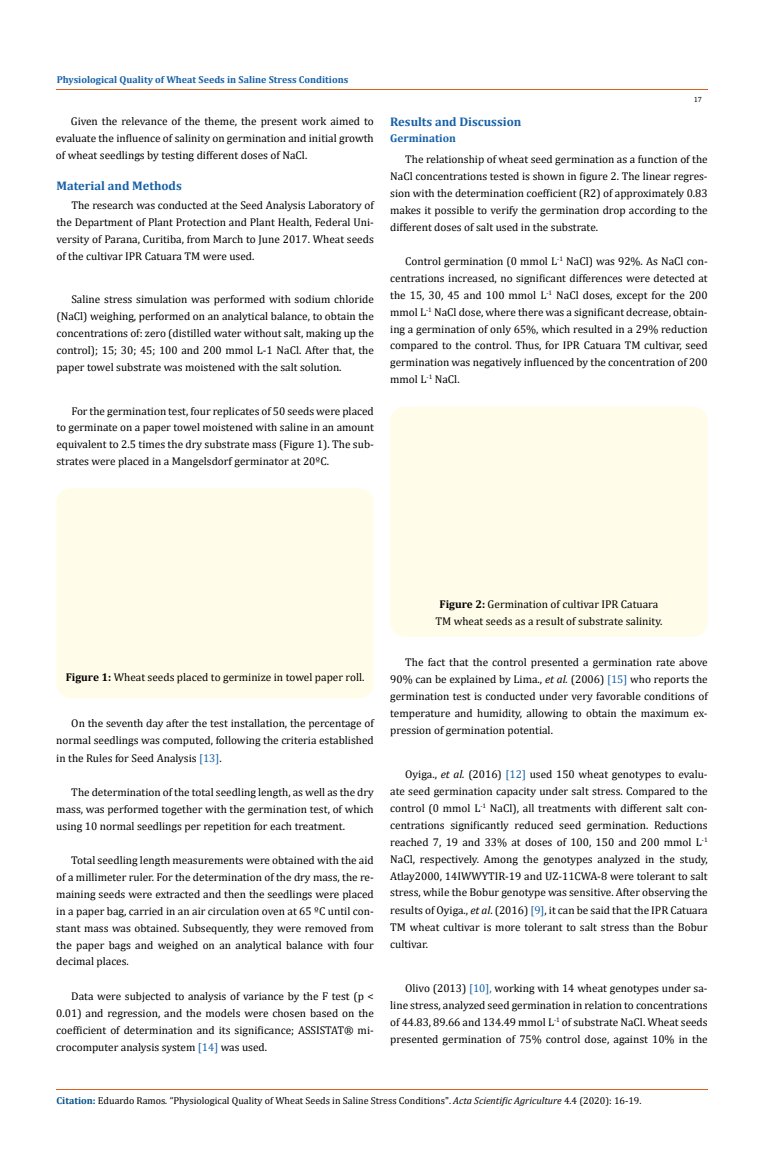
<style>
.page{position:relative;width:764px;height:1170px;background:#fff}
.page>*{position:absolute;margin:0;border:0;box-sizing:border-box;transform-origin:0 0}
.t1{font:700 12.5px "Cambria";color:#1560a6}
.t2{font:11.25px/16.9px "Cambria";color:#000;text-align:justify}
.t3{font:700 11.25px "Cambria";color:#1560a6}
.t4{font:10px "Cambria";color:#000}
.t5{font:700 10px "Cambria";color:#1560a6}
.t6{font:7.5px "Cambria";color:#000}
.s1{font-weight:700}
.s2{color:#1560a6}
.s3{font-style:italic}
.s4{font-weight:700;color:#035089}
</style>
<div class="page">
<div style="left:56px;top:488px;width:318px;height:210px;background:#fffde9;border-radius:15px"></div>
<div style="left:390px;top:407px;width:318px;height:230px;background:#fffde9;border-radius:15px"></div>
<hr style="left:56px;top:90px;width:652px;height:1px;background:#e05d1a">
<hr style="left:56px;top:1090px;width:652px;height:1px;background:#e05d1a">
<p class="t5" style="left:57px;top:72px;width:293px">Physiological Quality of Wheat Seeds in Saline Stress Conditions</p>
<p class="t2" style="left:56px;top:113px;width:319px;text-indent:15px">Given the relevance of the theme, the present work aimed to evaluate the influence of salinity on germination and initial growth of wheat seedlings by testing different doses of NaCl.</p>
<p class="t2" style="left:56px;top:197px;width:319px;text-indent:15px">The research was conducted at the Seed Analysis Laboratory of the Department of Plant Protection and Plant Health, Federal Uni&shy;versity of Parana, Curitiba, from March to June 2017. Wheat seeds of the cultivar IPR Catuara TM were used.</p>
<p class="t2" style="left:56px;top:291px;width:319px;text-indent:15px">Saline stress simulation was performed with sodium chloride (NaCl) weighing, performed on an analytical balance, to obtain the concentrations of: zero (distilled water without salt, making up the control); 15; 30; 45; 100 and 200 mmol L-1 NaCl. After that, the paper towel substrate was moistened with the salt solution.</p>
<p class="t2" style="left:56px;top:402px;width:319px;text-indent:15px">For the germination test, four replicates of 50 seeds were placed to germinate on a paper towel moistened with saline in an amount equivalent to 2.5 times the dry substrate mass (Figure 1). The sub&shy;strates were placed in a Mangelsdorf germinator at 20ºC.</p>
<p class="t1" style="left:57px;top:177px;width:127px">Material and Methods</p>
<p class="t6" style="left:693px;top:95px;width:10px">17</p>
<p class="t1" style="left:390px;top:113px;width:133px">Results and Discussion</p>
<p class="t3" style="left:390px;top:131px;width:67px">Germination</p>
<p class="t2" style="left:390px;top:151px;width:319px;text-indent:15px">The relationship of wheat seed germination as a function of the NaCl concentrations tested is shown in figure 2. The linear regres&shy;sion with the determination coefficient (R2) of approximately 0.83 makes it possible to verify the germination drop according to the different doses of salt used in the substrate.</p>
<p class="t2" style="left:390px;top:253px;width:319px;text-indent:15px">Control germination (0 mmol L<sup>-1</sup> NaCl) was 92%. As NaCl con&shy;centrations increased, no significant differences were detected at the 15, 30, 45 and 100 mmol L<sup>-1</sup> NaCl doses, except for the 200 mmol L<sup>-1</sup> NaCl dose, where there was a significant decrease, obtain&shy;ing a germination of only 65%, which resulted in a 29% reduction compared to the control. Thus, for IPR Catuara TM cultivar, seed germination was negatively influenced by the concentration of 200 mmol L<sup>-1</sup> NaCl.</p>
<p class="t2" style="left:66px;top:668px;width:300px"><span class="s1">Figure 1:</span> Wheat seeds placed to germinize in towel paper roll.</p>
<p class="t2" style="left:56px;top:715px;width:319px;line-height:17.2px;text-indent:15px">On the seventh day after the test installation, the percentage of normal seedlings was computed, following the criteria established in the Rules for Seed Analysis <span class="s2">[13]</span>.</p>
<p class="t2" style="left:56px;top:784px;width:319px;text-indent:15px">The determination of the total seedling length, as well as the dry mass, was performed together with the germination test, of which using 10 normal seedlings per repetition for each treatment.</p>
<p class="t2" style="left:56px;top:852px;width:319px;text-indent:15px">Total seedling length measurements were obtained with the aid of a millimeter ruler. For the determination of the dry mass, the re&shy;maining seeds were extracted and then the seedlings were placed in a paper bag, carried in an air circulation oven at 65 ºC until con&shy;stant mass was obtained. Subsequently, they were removed from the paper bags and weighed on an analytical balance with four decimal places.</p>
<p class="t2" style="left:56px;top:987px;width:319px;text-indent:15px">Data were subjected to analysis of variance by the F test (p &lt; 0.01) and regression, and the models were chosen based on the coefficient of determination and its significance; ASSISTAT® mi&shy;crocomputer analysis system <span class="s2">[14]</span> was used.</p>
<p class="t2" style="left:435px;top:595px;width:228px;text-align:center"><span class="s1">Figure 2:</span> Germination of cultivar IPR Catuara<br>TM wheat seeds as a result of substrate salinity.</p>
<p class="t2" style="left:390px;top:653px;width:319px;text-indent:15px">The fact that the control presented a germination rate above 90% can be explained by Lima., <span class="s3">et al.</span> (2006) <span class="s2">[15]</span> who reports the germination test is conducted under very favorable conditions of temperature and humidity, allowing to obtain the maximum ex&shy;pression of germination potential.</p>
<p class="t2" style="left:390px;top:766px;width:319px;text-indent:15px">Oyiga., <span class="s3">et al.</span> (2016) <span class="s2">[12]</span> used 150 wheat genotypes to evalu&shy;ate seed germination capacity under salt stress. Compared to the control (0 mmol L<sup>-1</sup> NaCl), all treatments with different salt con&shy;centrations significantly reduced seed germination. Reductions reached 7, 19 and 33% at doses of 100, 150 and 200 mmol L<sup>-1<br></sup>NaCl, respectively. Among the genotypes analyzed in the study, Atlay2000, 14IWWYTIR-19 and UZ-11CWA-8 were tolerant to salt stress, while the Bobur genotype was sensitive. After observing the results of Oyiga., <span class="s3">et al</span>. (2016) <span class="s2">[9]</span>, it can be said that the IPR Catuara TM wheat cultivar is more tolerant to salt stress than the Bobur cultivar.</p>
<p class="t2" style="left:390px;top:980px;width:319px;text-indent:15px">Olivo (2013) <span class="s2">[10],</span> working with 14 wheat genotypes under sa&shy;line stress, analyzed seed germination in relation to concentrations of 44.83, 89.66 and 134.49 mmol L<sup>-1</sup> of substrate NaCl. Wheat seeds presented germination of 75% control dose, against 10% in the</p>
<p class="t4" style="left:56px;top:1094px;width:586px"><span class="s4">Citation:</span> Eduardo Ramos<span class="s3">.</span> “Physiological Quality of Wheat Seeds in Saline Stress Conditions". <span class="s3">Acta Scientific Agriculture</span> 4.4 (2020): 16-19.</p>
</div>
